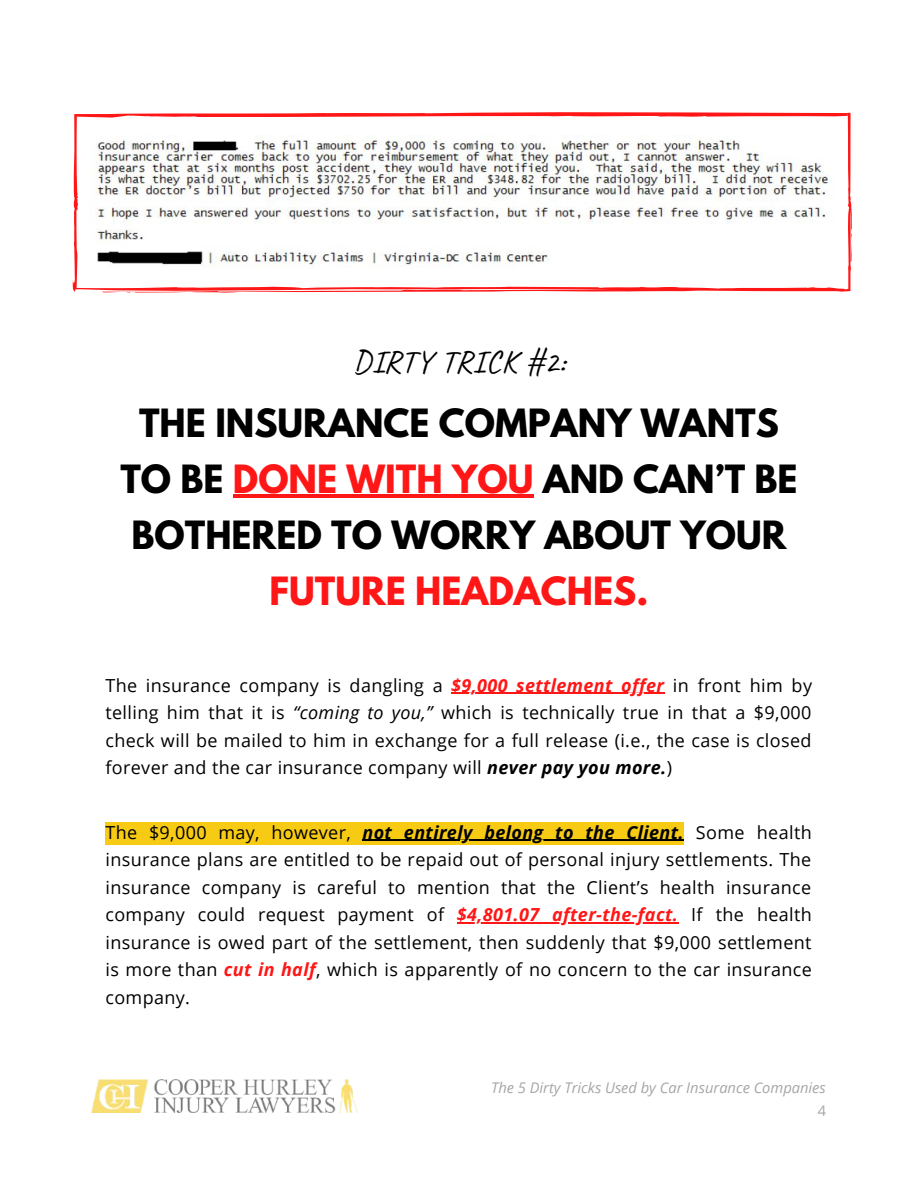
<style>
.page{position:relative;width:918px;height:1188px;background:#fff}
.page>*{position:absolute;margin:0;border:0;box-sizing:border-box;transform-origin:0 0}
.t1{font:700 34.5px/56.1px "League Spartan";color:#000;text-align:center}
.t2{font:700 34.5px "League Spartan";color:#ff1616}
.t3{font:31.5px "Caveat";letter-spacing:.02em;color:#000}
.t4{font:18px/27.5px "Open Sans";letter-spacing:.02em;color:#000;text-align:justify}
.t5{font:italic 14.7px "Open Sans";color:#a6a6a6}
.t6{font:14.7px "Open Sans";color:#a6a6a6}
.s1{color:#ff1616}
.s2{font-weight:700;font-style:italic;color:#ff1616}
.s3{font-style:italic}
.s4{font-weight:700;font-style:italic}
</style>
<div class="page">
<img style="left:92px;top:1080px;width:266px;height:32px">
<svg style="left:73px;top:112px;width:779px;height:181px"></svg>
<img style="left:91px;top:135px;width:743px;height:135px">
<hr style="left:233px;top:495px;width:300px;height:3px;background:#ff1616">
<hr style="left:451px;top:693px;width:214px;height:1px;background:#ff1616">
<div style="left:105px;top:822px;width:579px;height:23px;background:#f7ca14"></div>
<hr style="left:363px;top:840px;width:321px;height:1px;background:#000">
<hr style="left:457px;top:923px;width:221px;height:1px;background:#ff1616">
<h2 class="t3" style="left:353px;top:341px;width:214px">DIRTY TRICK #2:</h2>
<h1 class="t1" style="left:120px;top:399px;width:679px">THE INSURANCE COMPANY WANTS<br>TO BE <span class="s1">DONE WITH YOU</span> AND CAN’T BE<br>BOTHERED TO WORRY ABOUT YOUR</h1>
<h1 class="t2" style="left:270px;top:574px;width:380px">FUTURE HEADACHES.</h1>
<p class="t4" style="left:105px;top:671px;width:708px">The insurance company is dangling a <span class="s2">$9,000 settlement offer</span> in front him by telling him that it is <span class="s3">“coming to you,”</span> which is technically true in that a $9,000 check will be mailed to him in exchange for a full release (i.e., the case is closed forever and the car insurance company will <span class="s4">never pay you more.</span>)</p>
<p class="t4" style="left:105px;top:818px;width:708px">The $9,000 may, however, <span class="s4">not entirely belong to the Client.</span> Some health insurance plans are entitled to be repaid out of personal injury settlements. The insurance company is careful to mention that the Client’s health insurance company could request payment of <span class="s2">$4,801.07 after-the-fact.</span> If the health insurance is owed part of the settlement, then suddenly that $9,000 settlement is more than <span class="s2">cut in half</span>, which is apparently of no concern to the car insurance company.</p>
<p class="t5" style="left:491px;top:1078px;width:336px">The 5 Dirty Tricks Used by Car Insurance Companies</p>
<p class="t6" style="left:818px;top:1100px;width:10px">4</p>
</div>
